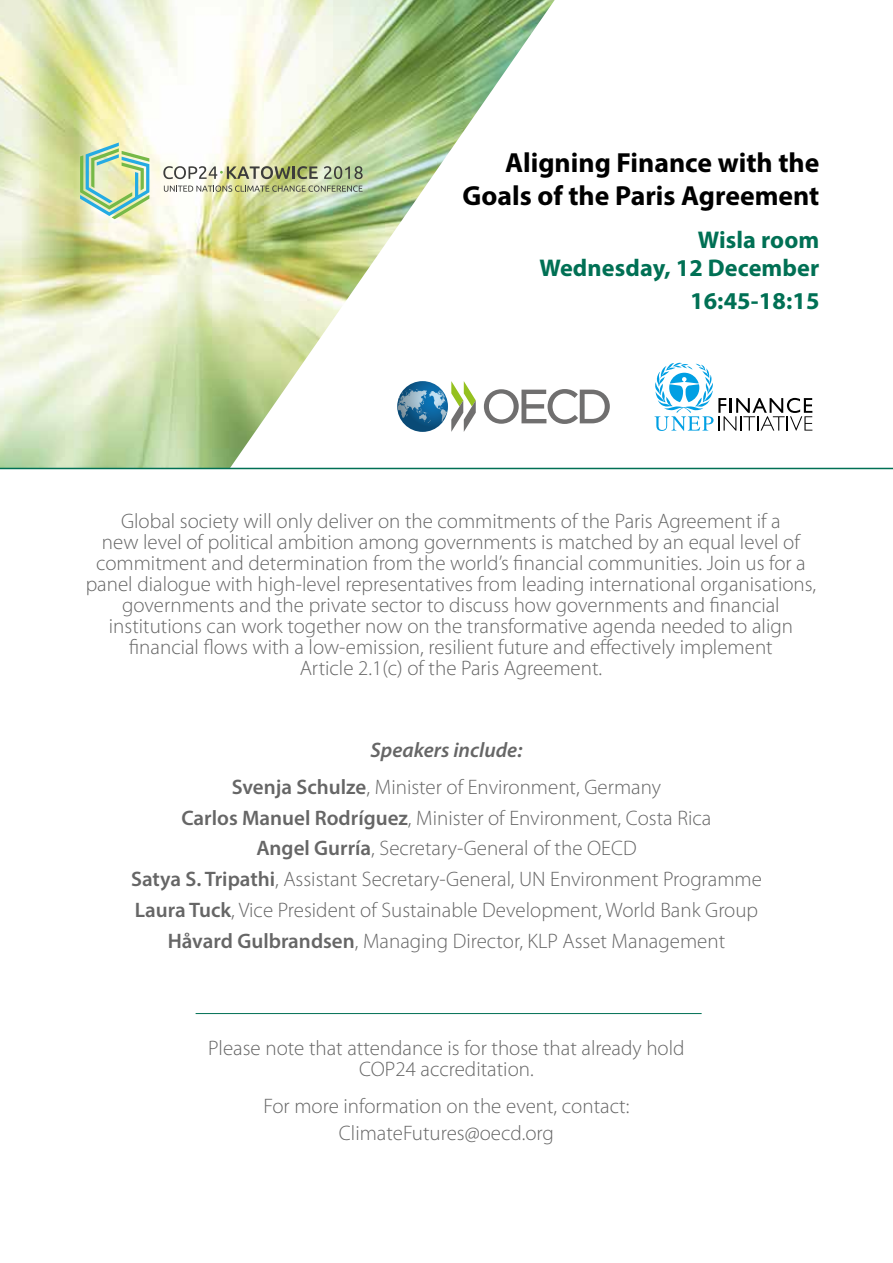
<style>
.page{position:relative;width:893px;height:1263px;background:#fff}
.page>*{position:absolute;margin:0;border:0;box-sizing:border-box;transform-origin:0 0}
.t1{font:700 27.75px/33.3px "Myriad Pro";color:#000;text-align:right}
.t2{font:700 24.3px/27.6px "Myriad Pro";letter-spacing:.005em;color:#007054;text-align:right}
.t3{font:300 21px/21px "Myriad Pro";color:#666;text-align:center}
.s1{font-weight:600;font-style:italic}
.s2{font-weight:600}
</style>
<div class="page">
<img style="left:0;top:0;width:175px;height:468px">
<svg style="left:175px;top:0;width:718px;height:470px"></svg>
<svg style="left:654px;top:363px;width:158px;height:68px"></svg>
<svg style="left:164px;top:185px;width:199px;height:7px"></svg>
<svg style="left:324px;top:166px;width:39px;height:13px"></svg>
<svg style="left:163px;top:166px;width:155px;height:13px"></svg>
<svg style="left:80px;top:142px;width:69px;height:77px;background:#badab2"></svg>
<svg style="left:484px;top:389px;width:126px;height:35px"></svg>
<svg style="left:397px;top:381px;width:51px;height:51px;background:#3c7aa3"></svg>
<svg style="left:451px;top:381px;width:25px;height:51px"></svg>
<hr style="left:0;top:468px;width:893px;height:1px;background:#007054">
<hr style="left:196px;top:1013px;width:506px;height:1px;background:#007054">
<h1 class="t1" style="left:462px;top:145px;width:358px">Aligning Finance with the<br>Goals of the Paris Agreement</h1>
<p class="t2" style="left:539px;top:225px;width:282px">Wisla room<br>Wednesday, 12 December</p>
<p class="t2" style="left:690px;top:287px;width:131px">16:45-18:15</p>
<p class="t3" style="left:86px;top:510px;width:732px">Global society will only deliver on the commitments of the Paris Agreement if a<br>new level of political ambition among governments is matched by an equal level of commitment and determination from the world’s financial communities. Join us for a panel dialogue with high-level representatives from leading international organisations, governments and the private sector to discuss how governments and financial institutions can work together now on the transformative agenda needed to align financial flows with a low-emission, resilient future and effectively implement<br>Article 2.1(c) of the Paris Agreement.</p>
<p class="t3" style="left:232px;top:731px;width:431px;line-height:36.9px"><span class="s1">Speakers include:<br></span><span class="s2">Svenja Schulze</span>, Minister of Environment, Germany</p>
<p class="t3" style="left:131px;top:802px;width:632px;line-height:30.8px"><span class="s2">Carlos Manuel Rodríguez</span>, Minister of Environment, Costa Rica<br><span class="s2">Angel Gurría</span>, Secretary-General of the OECD<br><span class="s2">Satya S. Tripathi</span>, Assistant Secretary-General, UN Environment Programme <span class="s2">Laura Tuck</span>, Vice President of Sustainable Development, World Bank Group <span class="s2">Håvard Gulbrandsen</span>, Managing Director, KLP Asset Management</p>
<p class="t3" style="left:208px;top:1037px;width:478px">Please note that attendance is for those that already hold<br>COP24 accreditation.</p>
<p class="t3" style="left:263px;top:1092px;width:367px;line-height:26.5px">For more information on the event, contact:<br>ClimateFutures@oecd.org</p>
</div>
